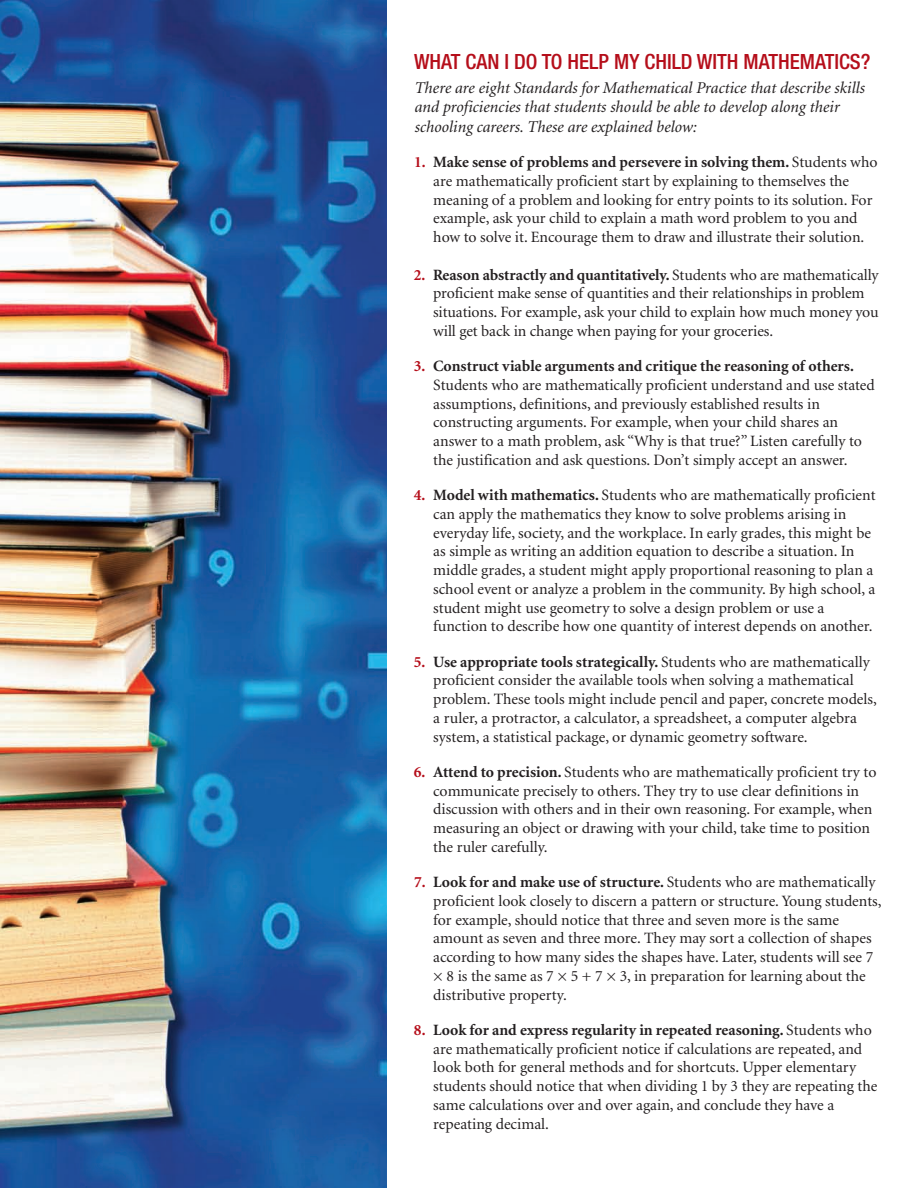
<style>
.page{position:relative;width:918px;height:1188px;background:#fff}
.page>*{position:absolute;margin:0;border:0;box-sizing:border-box;transform-origin:0 0}
.t1{font:500 condensed 21px "Helvetica Neue";color:#b50e1a}
.t2{font:italic 16.5px/19.5px "Minion";color:#231f20}
.t3{font:15.75px/18.8px "Minion";color:#231f20}
.s1{font-weight:700;color:#b50e1a}
.s2{font-weight:700}
</style>
<div class="page">
<img style="left:0;top:0;width:387px;height:1188px">
<h1 class="t1" style="left:414px;top:54px;width:458px">WHAT CAN I DO TO HELP MY CHILD WITH MATHEMATICS?</h1>
<p class="t2" style="left:414px;top:79px;width:452px">There are eight Standards for Mathematical Practice that describe skills and proficiencies that students should be able to develop along their schooling careers. These are explained below:</p>
<p class="t3" style="left:433px;top:154px;width:446px;text-indent:-19px"><span class="s1">1.</span> <span class="s2">Make sense of problems and persevere in solving them.</span> Students who are mathematically proficient start by explaining to themselves the meaning of a problem and looking for entry points to its solution. For example, ask your child to explain a math word problem to you and how to solve it. Encourage them to draw and illustrate their solution.</p>
<p class="t3" style="left:433px;top:267px;width:447px;text-indent:-19px"><span class="s1">2.</span> <span class="s2">Reason abstractly and quantitatively.</span> Students who are mathematically proficient make sense of quantities and their relationships in problem situations. For example, ask your child to explain how much money you will get back in change when paying for your groceries.</p>
<p class="t3" style="left:433px;top:358px;width:443px;text-indent:-19px"><span class="s1">3.</span> <span class="s2">Construct viable arguments and critique the reasoning of others.<br></span>Students who are mathematically proficient understand and use stated assumptions, definitions, and previously established results in constructing arguments. For example, when your child shares an answer to a math problem, ask “Why is that true?” Listen carefully to the justification and ask questions. Don’t simply accept an answer.</p>
<p class="t3" style="left:433px;top:487px;width:444px;text-indent:-19px"><span class="s1">4.</span> <span class="s2">Model with mathematics.</span> Students who are mathematically proficient can apply the mathematics they know to solve problems arising in everyday life, society, and the workplace. In early grades, this might be as simple as writing an addition equation to describe a situation. In middle grades, a student might apply proportional reasoning to plan a school event or analyze a problem in the community. By high school, a student might use geometry to solve a design problem or use a function to describe how one quantity of interest depends on another.</p>
<p class="t3" style="left:433px;top:654px;width:445px;text-indent:-19px"><span class="s1">5.</span> <span class="s2">Use appropriate tools strategically.</span> Students who are mathematically proficient consider the available tools when solving a mathematical problem. These tools might include pencil and paper, concrete models, a ruler, a protractor, a calculator, a spreadsheet, a computer algebra system, a statistical package, or dynamic geometry software.</p>
<p class="t3" style="left:433px;top:764px;width:445px;text-indent:-19px"><span class="s1">6.</span> <span class="s2">Attend to precision.</span> Students who are mathematically proficient try to communicate precisely to others. They try to use clear definitions in discussion with others and in their own reasoning. For example, when measuring an object or drawing with your child, take time to position the ruler carefully.</p>
<p class="t3" style="left:433px;top:874px;width:450px;text-indent:-19px"><span class="s1">7.</span> <span class="s2">Look for and make use of structure.</span> Students who are mathematically proficient look closely to discern a pattern or structure. Young students, for example, should notice that three and seven more is the same amount as seven and three more. They may sort a collection of shapes according to how many sides the shapes have. Later, students will see 7 × 8 is the same as 7 × 5 + 7 × 3, in preparation for learning about the distributive property.</p>
<p class="t3" style="left:433px;top:1022px;width:446px;text-indent:-19px"><span class="s1">8.</span> <span class="s2">Look for and express regularity in repeated reasoning.</span> Students who are mathematically proficient notice if calculations are repeated, and look both for general methods and for shortcuts. Upper elementary students should notice that when dividing 1 by 3 they are repeating the same calculations over and over again, and conclude they have a repeating decimal.</p>
</div>
